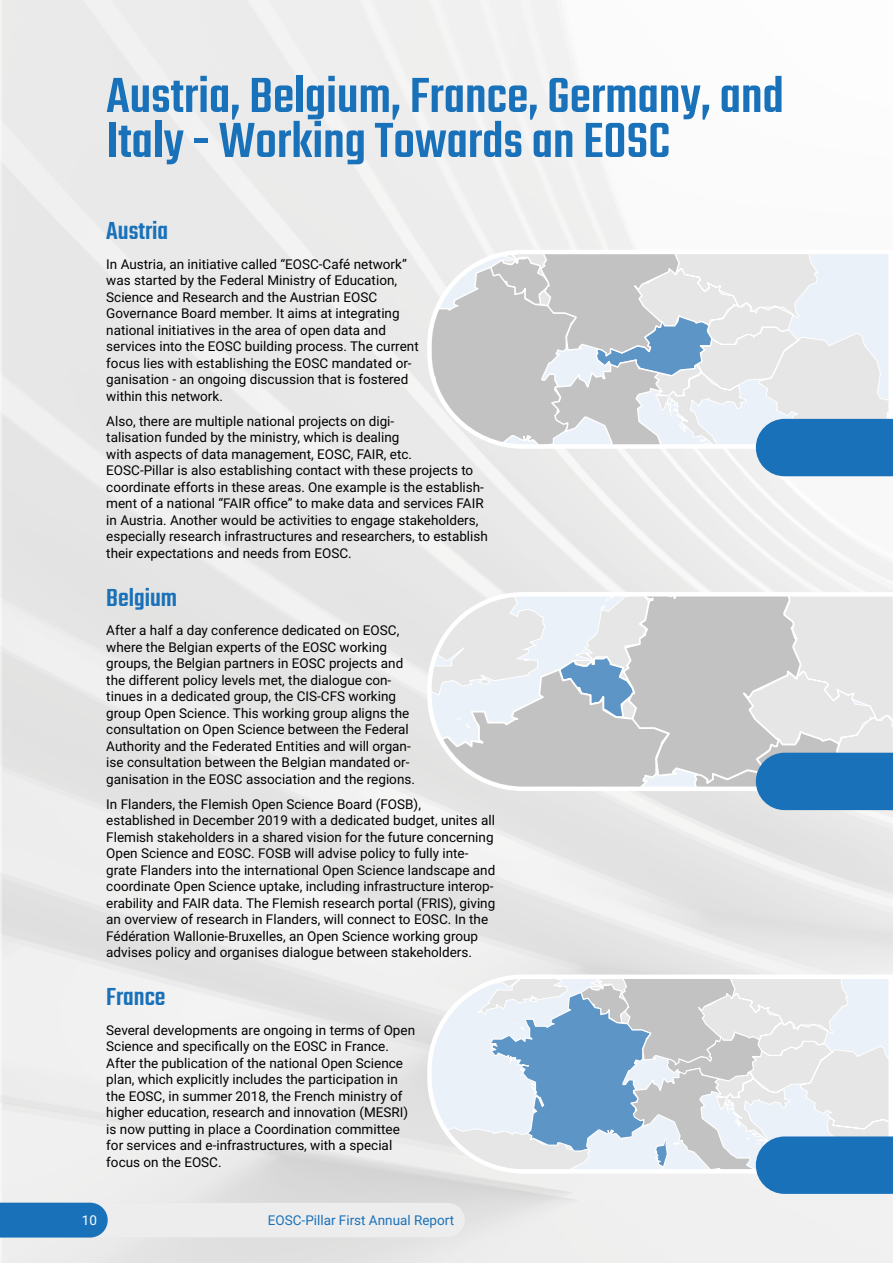
<style>
.page{position:relative;width:893px;height:1263px;background:#fff}
.page>*{position:absolute;margin:0;border:0;box-sizing:border-box;transform-origin:0 0}
.t1{font:500 54px/45px "Teko";color:#1971b9}
.t2{font:500 27px "Teko";color:#1971b9}
.t3{font:13.5px/16.5px "Roboto";color:#000}
.t4{font:13.5px "Roboto";color:#1971b9}
.t5{font:13.5px "Roboto";color:#fff}
</style>
<div class="page">
<svg style="left:425px;top:247px;width:468px;height:204px;background:#d8dbde"></svg>
<svg style="left:425px;top:590px;width:468px;height:203px"></svg>
<svg style="left:425px;top:972px;width:468px;height:204px"></svg>
<div style="left:756px;top:419px;width:137px;height:57px;background:#1971b9"></div>
<svg style="left:429px;top:594px;width:464px;height:216px;background:#c7d0d7"></svg>
<svg style="left:488px;top:977px;width:405px;height:217px;background:#bccedd"></svg>
<svg style="left:0;top:1203px;width:465px;height:34px;background:#bdd0e1"></svg>
<h1 class="t1" style="left:106px;top:77px;width:679px">Austria, Belgium, France, Germany, and<br>Italy - Working Towards an EOSC</h1>
<h2 class="t2" style="left:106px;top:215px;width:63px">Austria</h2>
<p class="t3" style="left:106px;top:255px;width:314px">In Austria, an initiative called “EOSC-Café network” was started by the Federal Ministry of Education, Science and Research and the Austrian EOSC Governance Board member. It aims at integrating national initiatives in the area of open data and services into the EOSC building process. The current focus lies with establishing the EOSC mandated or&shy;ganisation - an ongoing discussion that is fostered within this network.</p>
<p class="t3" style="left:106px;top:412px;width:383px">Also, there are multiple national projects on digi-<br>talisation funded by the ministry, which is dealing<br>with aspects of data management, EOSC, FAIR, etc.<br>EOSC-Pillar is also establishing contact with these projects to coordinate efforts in these areas. One example is the establish&shy;ment of a national “FAIR office” to make data and services FAIR in Austria. Another would be activities to engage stakeholders, especially research infrastructures and researchers, to establish their expectations and needs from EOSC.</p>
<h2 class="t2" style="left:106px;top:582px;width:72px">Belgium</h2>
<p class="t3" style="left:106px;top:621px;width:310px">After a half a day conference dedicated on EOSC, where the Belgian experts of the EOSC working groups, the Belgian partners in EOSC projects and the different policy levels met, the dialogue con&shy;tinues in a dedicated group, the CIS-CFS working group Open Science. This working group aligns the consultation on Open Science between the Federal Authority and the Federated Entities and will organ&shy;ise consultation between the Belgian mandated or&shy;ganisation in the EOSC association and the regions.</p>
<p class="t3" style="left:106px;top:795px;width:391px">In Flanders, the Flemish Open Science Board (FOSB),<br>established in December 2019 with a dedicated budget, unites all Flemish stakeholders in a shared vision for the future concerning Open Science and EOSC. FOSB will advise policy to fully inte&shy;grate Flanders into the international Open Science landscape and coordinate Open Science uptake, including infrastructure interop&shy;erability and FAIR data. The Flemish research portal (FRIS), giving an overview of research in Flanders, will connect to EOSC. In the Fédération Wallonie-Bruxelles, an Open Science working group advises policy and organises dialogue between stakeholders.</p>
<h2 class="t2" style="left:106px;top:981px;width:61px">France</h2>
<p class="t3" style="left:106px;top:1021px;width:310px">Several developments are ongoing in terms of Open Science and specifically on the EOSC in France.<br>After the publication of the national Open Science plan, which explicitly includes the participation in the EOSC, in summer 2018, the French ministry of higher education, research and innovation (MESRI) is now putting in place a Coordination committee for services and e-infrastructures, with a special focus on the EOSC.</p>
<p class="t5" style="left:82px;top:1211px;width:17px">10</p>
<p class="t4" style="left:268px;top:1211px;width:188px">EOSC-Pillar First Annual Report</p>
</div>
